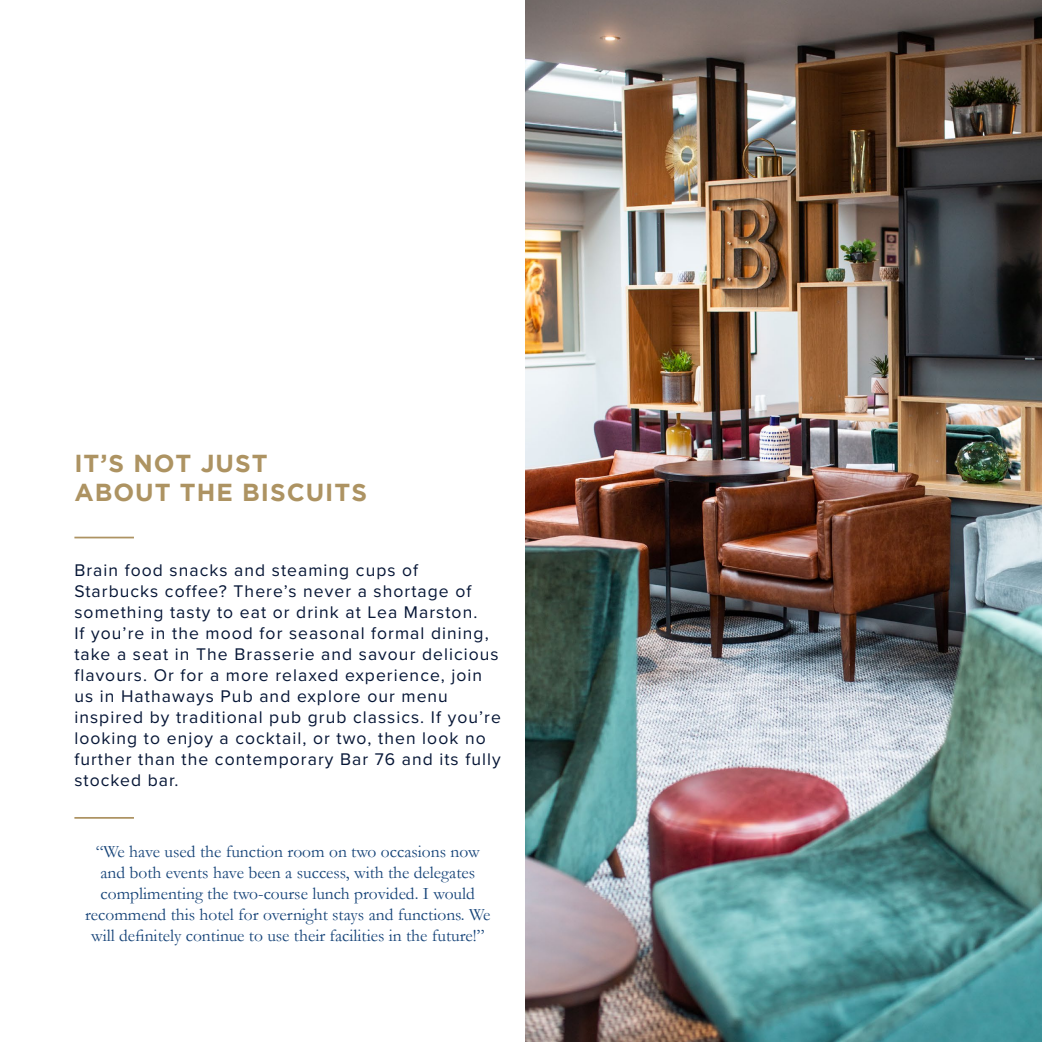
<style>
.page{position:relative;width:1042px;height:1042px;background:#fff}
.page>*{position:absolute;margin:0;border:0;box-sizing:border-box;transform-origin:0 0}
.t1{font:700 24.5px/29.4px "Gotham";letter-spacing:.04em;color:#ad9362}
.t2{font:17.5px/21px "Proxima Nova";letter-spacing:.06em;color:#061636}
.t3{font:17.5px/21px "Garamond";color:#154378;text-align:center}
</style>
<div class="page">
<hr style="left:74px;top:537px;width:60px;height:1px;background:#ad9362">
<hr style="left:74px;top:817px;width:60px;height:2px;background:#ad9362">
<img style="left:526px;top:0;width:516px;height:1042px">
<p class="t1" style="left:74px;top:448px;width:294px">IT’S NOT JUST<br>ABOUT THE BISCUITS</p>
<p class="t2" style="left:74px;top:559px;width:428px">Brain food snacks and steaming cups of Starbucks coffee? There’s never a shortage of something tasty to eat or drink at Lea Marston.<br>If you’re in the mood for seasonal formal dining, take a seat in The Brasserie and savour delicious flavours. Or for a more relaxed experience, join us in Hathaways Pub and explore our menu inspired by traditional pub grub classics. If you’re looking to enjoy a cocktail, or two, then look no further than the contemporary Bar 76 and its fully stocked bar.</p>
<p class="t3" style="left:85px;top:840px;width:407px">“We have used the function room on two occasions now and both events have been a success, with the delegates complimenting the two-course lunch provided. I would recommend this hotel for overnight stays and functions. We will definitely continue to use their facilities in the future!”</p>
</div>
